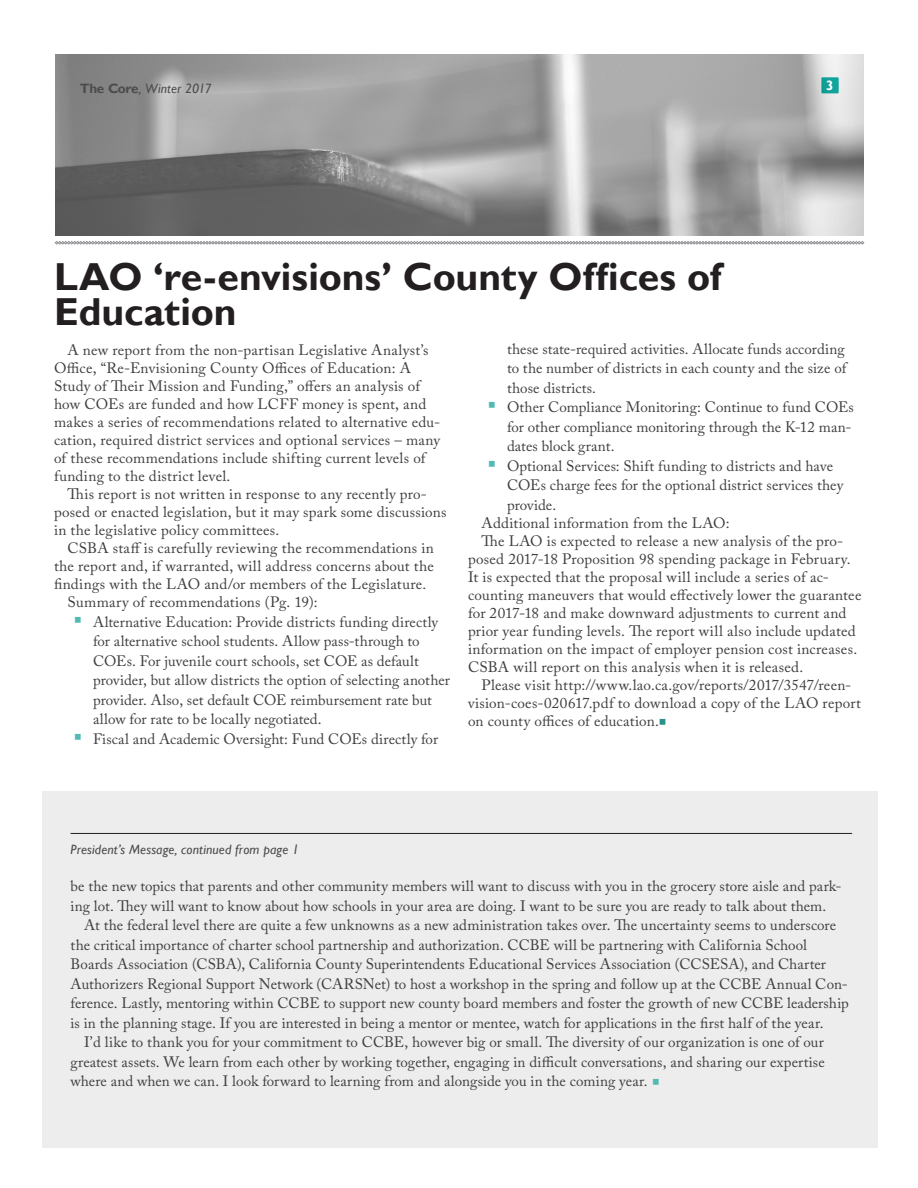
<style>
.page{position:relative;width:918px;height:1188px;background:#fff}
.page>*{position:absolute;margin:0;border:0;box-sizing:border-box;transform-origin:0 0}
.Header_26_pt{font:700 39px/34.5px "Gill Sans";color:#231f20}
.BODY{font:15px/18px "Adobe Caslon Pro";letter-spacing:.01em;color:#3e3e3f}
.Continued_From{font:italic 13.5px "Gill Sans";letter-spacing:.01em;color:#4b4c4d}
.Events__dates{font:700 13.5px "Gill Sans";color:#fff}
.s1{font-weight:700;font-style:normal}
.s2{color:#2b918a}
.s3{color:#52bab2}
</style>
<div class="page">
<img style="left:55px;top:54px;width:809px;height:181px">
<svg style="left:55px;top:241px;width:809px;height:3px;background:#aeb0b2"></svg>
<div style="left:821px;top:77px;width:18px;height:16px;background:#11a399"></div>
<div style="left:42px;top:791px;width:836px;height:357px;background:#ededed"></div>
<hr style="left:71px;top:833px;width:781px;height:1px;background:#231f20">
<p class="Continued_From" style="left:80px;top:80px;width:133px"><span class="s1">The Core</span>, Winter 2017</p>
<p class="Events__dates" style="left:826px;top:77px;width:9px">3</p>
<p class="Header_26_pt" style="left:54px;top:261px;width:669px">LAO ‘re-envisions’ County Offices of<br>Education</p>
<p class="BODY" style="left:54px;top:341px;width:388px;text-indent:14px">A new report from the non-partisan Legislative Analyst’s Office, “Re-Envisioning County Offices of Education: A Study of Their Mission and Funding,” offers an analysis of how COEs are funded and how LCFF money is spent, and makes a series of recommendations related to alternative edu&shy;cation, required district services and optional services – many of these recommendations include shifting current levels of funding to the district level.</p>
<p class="BODY" style="left:54px;top:485px;width:394px;text-indent:14px">This report is not written in response to any recently pro&shy;posed or enacted legislation, but it may spark some discussions in the legislative policy committees.</p>
<p class="BODY" style="left:54px;top:539px;width:382px;text-align:justify;text-indent:14px">CSBA staff is carefully reviewing the recommendations in the report and, if warranted, will address concerns about the findings with the LAO and/or members of the Legislature.</p>
<p class="BODY" style="left:68px;top:593px;width:252px">Summary of recommendations (Pg. 19):</p>
<p class="BODY" style="left:93px;top:612px;width:358px;line-height:19.5px">Alternative Education: Provide districts funding directly for alternative school students. Allow pass-through to COEs. For juvenile court schools, set COE as default provider, but allow districts the option of selecting another provider. Also, set default COE reimbursement rate but allow for rate to be locally negotiated.</p>
<p class="BODY" style="left:93px;top:730px;width:347px">Fiscal and Academic Oversight: Fund COEs directly for</p>
<p class="BODY" style="left:507px;top:339px;width:341px;line-height:19.5px;text-align:justify">these state-required activities. Allocate funds according to the number of districts in each county and the size of those districts.</p>
<p class="BODY" style="left:507px;top:397px;width:348px;line-height:19.5px">Other Compliance Monitoring: Continue to fund COEs for other compliance monitoring through the K-12 man&shy;dates block grant.</p>
<p class="BODY" style="left:507px;top:456px;width:338px;line-height:19.5px">Optional Services: Shift funding to districts and have<br>COEs charge fees for the optional district services they provide.</p>
<p class="BODY" style="left:482px;top:514px;width:250px">Additional information from the LAO:</p>
<p class="BODY" style="left:468px;top:532px;width:395px;text-indent:14px">The LAO is expected to release a new analysis of the pro&shy;posed 2017-18 Proposition 98 spending package in February.<br>It is expected that the proposal will include a series of ac&shy;counting maneuvers that would effectively lower the guarantee for 2017-18 and make downward adjustments to current and prior year funding levels. The report will also include updated information on the impact of employer pension cost increases.<br>CSBA will report on this analysis when it is released.</p>
<p class="BODY" style="left:468px;top:676px;width:395px;text-indent:14px">Please visit http://www.lao.ca.gov/reports/2017/3547/reen&shy;vision-coes-020617.pdf to download a copy of the LAO report on county offices of education.<span class="s2">▪</span></p>
<p class="Continued_From" style="left:71px;top:841px;width:230px">President’s Message, continued from page 1</p>
<p class="BODY" style="left:71px;top:876px;width:772px;line-height:19.5px">be the new topics that parents and other community members will want to discuss with you in the grocery store aisle and park&shy;ing lot. They will want to know about how schools in your area are doing. I want to be sure you are ready to talk about them.</p>
<p class="BODY" style="left:71px;top:915px;width:780px;line-height:19.5px;text-indent:14px">At the federal level there are quite a few unknowns as a new administration takes over. The uncertainty seems to underscore the critical importance of charter school partnership and authorization. CCBE will be partnering with California School Boards Association (CSBA), California County Superintendents Educational Services Association (CCSESA), and Charter Authorizers Regional Support Network (CARSNet) to host a workshop in the spring and follow up at the CCBE Annual Con&shy;ference. Lastly, mentoring within CCBE to support new county board members and foster the growth of new CCBE leadership is in the planning stage. If you are interested in being a mentor or mentee, watch for applications in the first half of the year.</p>
<p class="BODY" style="left:71px;top:1032px;width:756px;line-height:19.5px;text-align:justify;text-indent:14px">I’d like to thank you for your commitment to CCBE, however big or small. The diversity of our organization is one of our greatest assets. We learn from each other by working together, engaging in difficult conversations, and sharing our expertise where and when we can. I look forward to learning from and alongside you in the coming year. <span class="s3">▪</span></p>
</div>
